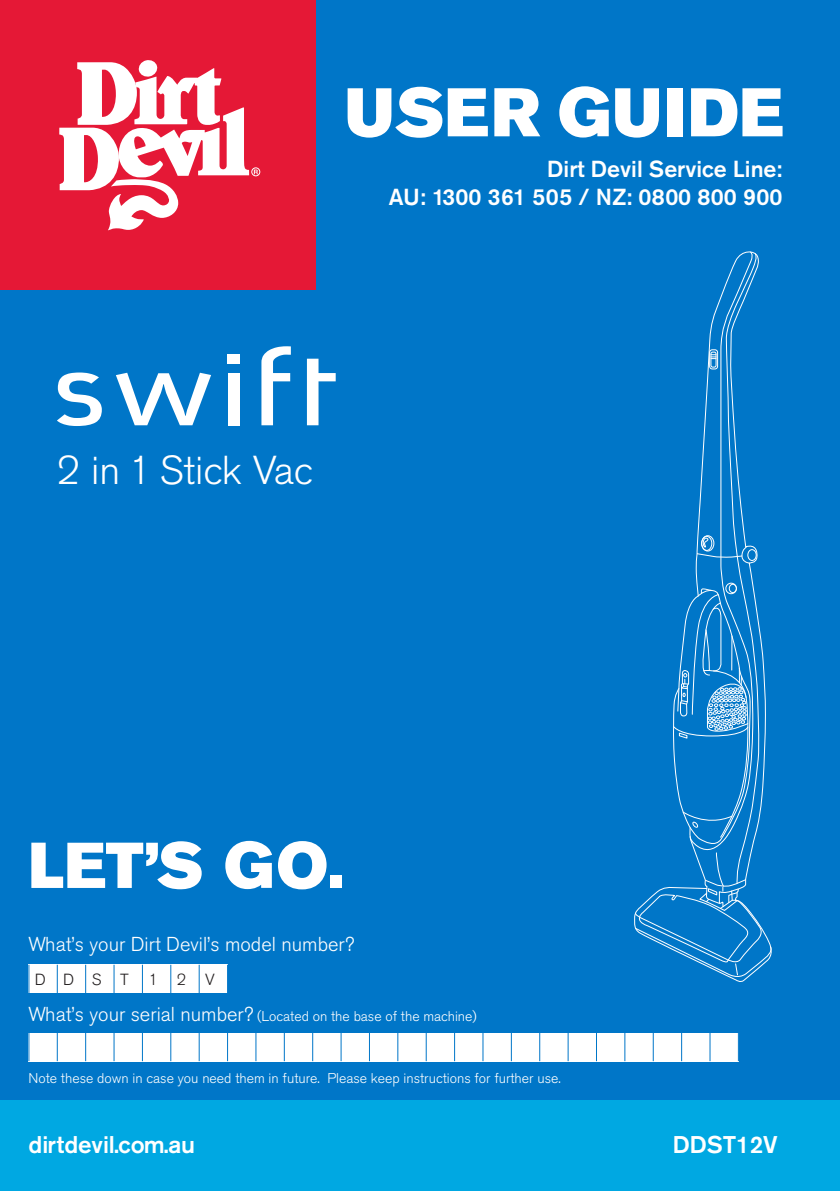
<style>
.page{position:relative;width:840px;height:1191px;background:#fff}
.page>*{position:absolute;margin:0;border:0;box-sizing:border-box;transform-origin:0 0}
.t1{font:68px "Akzidenz Grotesk BE Super";letter-spacing:.015em;color:#fff}
.t2{font:64px "Akzidenz Grotesk BE Super";color:#fff}
.t3{font:300 40px "Akzidenz Grotesk BE";color:#fff}
.t4{font:500 24px "Akzidenz Grotesk BE";color:#fff}
.t5{font:500 23px/27.6px "Akzidenz Grotesk BE";color:#fff;text-align:right}
.t6{font:300 20px "Akzidenz Grotesk BE";color:#fff}
.t7{font:300 16px "Akzidenz Grotesk BE";letter-spacing:1.18em;color:#231f20}
.t8{font:300 14px "Akzidenz Grotesk BE";color:#fff}
.s1{font-size:20px}
</style>
<div class="page">
<div style="left:0;top:0;width:839px;height:1190px;background:#0076c8"></div>
<div style="left:0;top:1100px;width:839px;height:90px;background:#00a8e2"></div>
<div style="left:29px;top:1032px;width:709px;height:28px;background:#fff"></div>
<svg style="left:29px;top:1032px;width:1px;height:28px"></svg>
<svg style="left:57px;top:1032px;width:1px;height:28px"></svg>
<svg style="left:85px;top:1032px;width:1px;height:28px"></svg>
<svg style="left:114px;top:1032px;width:1px;height:28px"></svg>
<svg style="left:142px;top:1032px;width:1px;height:28px"></svg>
<svg style="left:170px;top:1032px;width:1px;height:28px"></svg>
<svg style="left:199px;top:1032px;width:1px;height:28px"></svg>
<svg style="left:227px;top:1032px;width:1px;height:28px"></svg>
<svg style="left:255px;top:1032px;width:1px;height:28px"></svg>
<svg style="left:284px;top:1032px;width:1px;height:28px"></svg>
<svg style="left:312px;top:1032px;width:1px;height:28px"></svg>
<svg style="left:340px;top:1032px;width:1px;height:28px"></svg>
<svg style="left:369px;top:1032px;width:1px;height:28px"></svg>
<svg style="left:397px;top:1032px;width:1px;height:28px"></svg>
<svg style="left:425px;top:1032px;width:1px;height:28px"></svg>
<svg style="left:454px;top:1032px;width:1px;height:28px"></svg>
<svg style="left:482px;top:1032px;width:1px;height:28px"></svg>
<svg style="left:510px;top:1032px;width:1px;height:28px"></svg>
<svg style="left:539px;top:1032px;width:1px;height:28px"></svg>
<svg style="left:567px;top:1032px;width:1px;height:28px"></svg>
<svg style="left:624px;top:1032px;width:1px;height:28px"></svg>
<svg style="left:652px;top:1032px;width:1px;height:28px"></svg>
<svg style="left:709px;top:1032px;width:1px;height:28px"></svg>
<svg style="left:737px;top:1032px;width:1px;height:28px"></svg>
<div style="left:29px;top:964px;width:199px;height:28px;background:#fff"></div>
<svg style="left:29px;top:964px;width:1px;height:28px"></svg>
<svg style="left:57px;top:964px;width:1px;height:28px"></svg>
<svg style="left:85px;top:964px;width:1px;height:28px"></svg>
<svg style="left:114px;top:964px;width:1px;height:28px"></svg>
<svg style="left:142px;top:964px;width:1px;height:28px"></svg>
<svg style="left:170px;top:964px;width:1px;height:28px"></svg>
<svg style="left:199px;top:964px;width:1px;height:28px"></svg>
<svg style="left:227px;top:964px;width:1px;height:28px"></svg>
<div style="left:0;top:0;width:315px;height:289px;background:#e51836"></div>
<svg style="left:59px;top:60px;width:199px;height:170px"></svg>
<div style="left:251px;top:167px;width:9px;height:9px;border:1px solid #fff;border-radius:50%"></div>
<svg style="left:634px;top:251px;width:138px;height:728px"></svg>
<svg style="left:307px;top:358px;width:28px;height:67px"></svg>
<svg style="left:57px;top:372px;width:45px;height:54px"></svg>
<svg style="left:116px;top:372px;width:95px;height:53px"></svg>
<svg style="left:261px;top:346px;width:30px;height:79px"></svg>
<div style="left:228px;top:373px;width:11px;height:52px;background:#fff"></div>
<div style="left:227px;top:354px;width:13px;height:9px;background:#fff"></div>
<h1 class="t1" style="left:344px;top:73px;width:440px">USER GUIDE</h1>
<h3 class="t5" style="left:388px;top:155px;width:395px">Dirt Devil Service Line:<br>AU: 1300 361 505 / NZ: 0800 800 900</h3>
<h3 class="t3" style="left:57px;top:447px;width:257px">2 in 1 Stick Vac</h3>
<h2 class="t2" style="left:29px;top:828px;width:317px">LET’S GO.</h2>
<h3 class="t6" style="left:29px;top:932px;width:327px">What’s your Dirt Devil’s model number?</h3>
<p class="t7" style="left:35px;top:970px;width:181px">DDST12V</p>
<p class="t8" style="left:29px;top:1008px;width:449px"><span class="s1">What’s your serial number?</span> (Located on the base of the machine)</p>
<p class="t8" style="left:29px;top:1069px;width:533px">Note these down in case you need them in future. Please keep instructions for further use.</p>
<h3 class="t4" style="left:29px;top:1129px;width:168px">dirtdevil.com.au</h3>
<h3 class="t4" style="left:672px;top:1129px;width:106px">DDST12V</h3>
</div>
